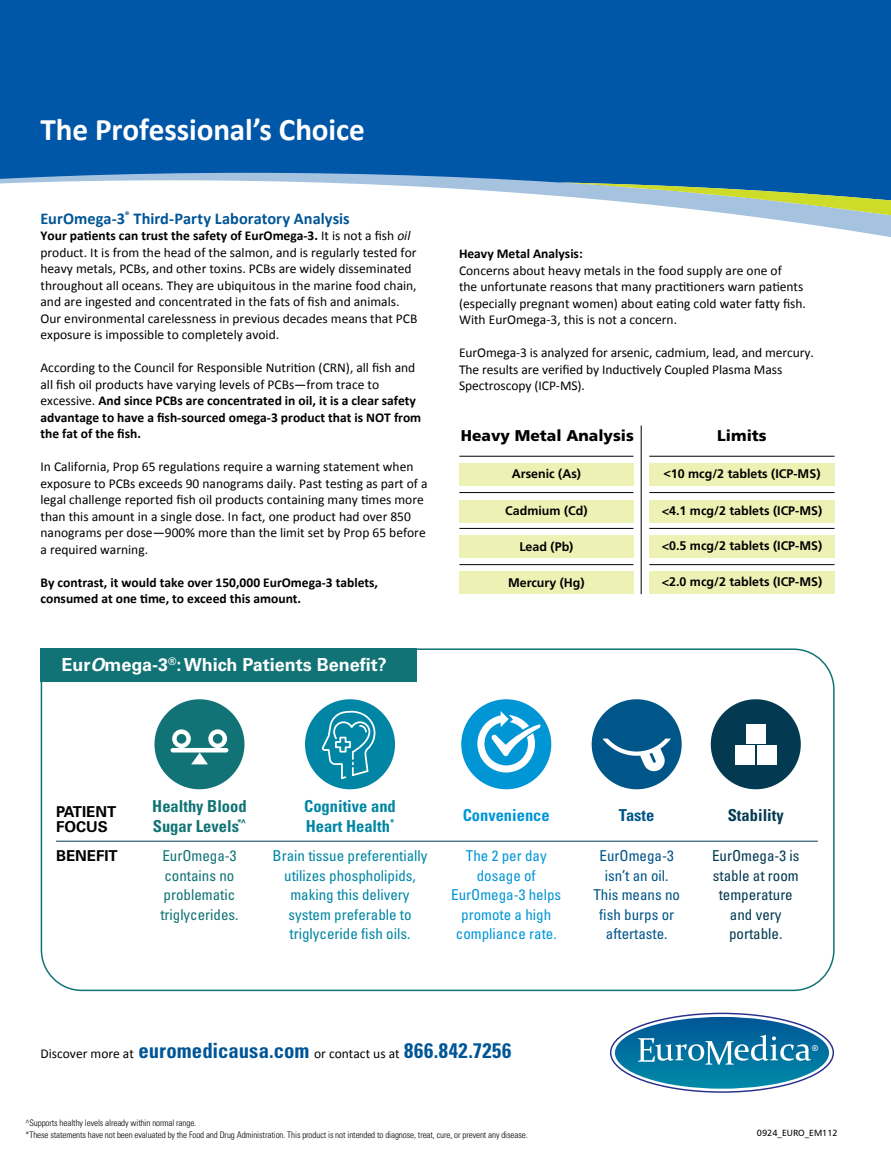
<style>
.page{position:relative;width:891px;height:1161px;background:#0056a7}
.page>*{position:absolute;margin:0;border:0;box-sizing:border-box;transform-origin:0 0}
.t1{font:700 31.5px "Calibri";letter-spacing:-.005em;color:#fff}
.t2{font:700 condensed 21px "Univers LT Pro";letter-spacing:.005em;color:#005596}
.t3{font:700 18px "Univers LT Pro 65";color:#fff}
.t4{font:17.25px "Constantia";color:#fff}
.t5{font:700 16.5px "Calibri";letter-spacing:.005em;color:#005596}
.t6{font:700 condensed 16.5px/19.5px "Univers LT Pro";color:#117375}
.t7{font:700 condensed 16.5px/19.5px "Univers LT Pro";color:#0086a4}
.t8{font:700 condensed 16.5px "Univers LT Pro";color:#0096d6}
.t9{font:700 condensed 16.5px "Univers LT Pro";color:#043a51}
.t10{font:700 condensed 16.5px "Univers LT Pro";color:#005589}
.t11{font:900 15.6px "Frutiger";color:#000}
.t12{font:condensed 15px/19.5px "Univers LT Pro";color:#0086a4;text-align:center}
.t13{font:condensed 15px/19.5px "Univers LT Pro";color:#0096d6;text-align:center}
.t14{font:condensed 15px/19.5px "Univers LT Pro";color:#005589;text-align:center}
.t15{font:condensed 15px/19.5px "Univers LT Pro";color:#043a51;text-align:center}
.t16{font:condensed 15px/19.5px "Univers LT Pro";color:#117375}
.t17{font:700 15px/15px "Univers LT Pro 65";color:#000}
.t18{font:13.5px/16.5px "Calibri";color:#000}
.t19{font:700 13.5px/16.5px "Calibri";color:#000}
.t20{font:700 12.45px "Frutiger";color:#000}
.t21{font:300 condensed 9px/12px "Univers LT Pro";letter-spacing:-.01em;color:#000}
.t22{font:9px "Humanist 777 BT Roman B";color:#000}
.s1{font-weight:700}
.s2{font-style:italic}
.s3{font-family:"Calibri";font-weight:400;font-stretch:normal;font-size:13.5px;color:#000}
</style>
<div class="page">
<div style="left:0;top:180px;width:891px;height:981px;background:#fff"></div>
<svg style="left:456px;top:422px;width:381px;height:177px;background:#f0f2d4"></svg>
<div style="left:40px;top:648px;width:795px;height:344px;background:#fff"></div>
<div style="left:41px;top:648px;width:376px;height:34px;background:#117375"></div>
<div style="left:154px;top:699px;width:90px;height:90px;background:#117375;border-radius:50%"></div>
<hr style="left:56px;top:841px;width:762px;height:1px;background:#043a51">
<div style="left:711px;top:699px;width:90px;height:90px;background:#043a51;border-radius:50%"></div>
<div style="left:735px;top:745px;width:20px;height:20px;background:#fff"></div>
<div style="left:757px;top:745px;width:19px;height:20px;background:#fff"></div>
<div style="left:746px;top:724px;width:20px;height:20px;background:#fff"></div>
<svg style="left:171px;top:729px;width:57px;height:35px"></svg>
<div style="left:305px;top:699px;width:90px;height:90px;background:#0086a4;border-radius:50%"></div>
<svg style="left:321px;top:711px;width:54px;height:68px"></svg>
<div style="left:461px;top:699px;width:90px;height:90px;background:#0096d6;border-radius:50%"></div>
<svg style="left:477px;top:711px;width:64px;height:62px"></svg>
<div style="left:592px;top:699px;width:90px;height:90px;background:#005589;border-radius:50%"></div>
<svg style="left:603px;top:739px;width:68px;height:33px"></svg>
<svg style="left:611px;top:1013px;width:222px;height:79px"></svg>
<svg style="left:615px;top:1017px;width:214px;height:72px"></svg>
<h1 class="t1" style="left:40px;top:109px;width:326px">The Professional’s Choice</h1>
<p class="t5" style="left:40px;top:208px;width:311px">EurOmega-3<sup>®</sup> Third-Party Laboratory Analysis</p>
<p class="t18" style="left:40px;top:227px;width:379px"><span class="s1">Your patients can trust the safety of EurOmega-3.</span> It is not a fish <span class="s2">oil </span>product. It is from the head of the salmon, and is regularly tested for heavy metals, PCBs, and other toxins. PCBs are widely disseminated throughout all oceans. They are ubiquitous in the marine food chain, and are ingested and concentrated in the fats of fish and animals.<br>Our environmental carelessness in previous decades means that PCB exposure is impossible to completely avoid.</p>
<p class="t18" style="left:40px;top:359px;width:382px">According to the Council for Responsible Nutrition (CRN), all fish and all fish oil products have varying levels of PCBs—from trace to excessive. <span class="s1">And since PCBs are concentrated in oil, it is a clear safety advantage to have a fish-sourced omega-3 product that is NOT from the fat of the fish.</span></p>
<p class="t18" style="left:40px;top:458px;width:388px">In California, Prop 65 regulations require a warning statement when exposure to PCBs exceeds 90 nanograms daily. Past testing as part of a legal challenge reported fish oil products containing many times more than this amount in a single dose. In fact, one product had over 850 nanograms per dose—900% more than the limit set by Prop 65 before a required warning.</p>
<p class="t19" style="left:40px;top:574px;width:339px">By contrast, it would take over 150,000 EurOmega-3 tablets, consumed at one time, to exceed this amount.</p>
<h3 class="t3" style="left:62px;top:652px;width:327px">Eur<span class="s2">O</span>mega-3<sup>®</sup>: Which Patients Benefit?</h3>
<p class="t19" style="left:459px;top:245px;width:125px">Heavy Metal Analysis:</p>
<p class="t18" style="left:459px;top:262px;width:349px">Concerns about heavy metals in the food supply are one of<br>the unfortunate reasons that many practitioners warn patients (especially pregnant women) about eating cold water fatty fish.<br>With EurOmega-3, this is not a concern.</p>
<p class="t18" style="left:459px;top:344px;width:356px">EurOmega-3 is analyzed for arsenic, cadmium, lead, and mercury.<br>The results are verified by Inductively Coupled Plasma Mass<br>Spectroscopy (ICP-MS).</p>
<p class="t11" style="left:461px;top:426px;width:175px">Heavy Metal Analysis</p>
<p class="t11" style="left:717px;top:426px;width:51px">Limits</p>
<p class="t20" style="left:512px;top:466px;width:71px">Arsenic (As)</p>
<p class="t20" style="left:663px;top:466px;width:159px">&lt;10 mcg/2 tablets (ICP-MS)</p>
<p class="t20" style="left:505px;top:503px;width:84px">Cadmium (Cd)</p>
<p class="t20" style="left:662px;top:503px;width:162px">&lt;4.1 mcg/2 tablets (ICP-MS)</p>
<p class="t20" style="left:519px;top:539px;width:56px">Lead (Pb)</p>
<p class="t20" style="left:662px;top:538px;width:162px">&lt;0.5 mcg/2 tablets (ICP-MS)</p>
<p class="t20" style="left:508px;top:575px;width:78px">Mercury (Hg)</p>
<p class="t20" style="left:662px;top:574px;width:162px">&lt;2.0 mcg/2 tablets (ICP-MS)</p>
<p class="t17" style="left:56px;top:804px;width:62px">PATIENT<br>FOCUS</p>
<p class="t17" style="left:56px;top:848px;width:63px">BENEFIT</p>
<p class="t6" style="left:152px;top:796px;width:96px">Healthy Blood<br>Sugar Levels<sup>*^</sup></p>
<p class="t7" style="left:304px;top:796px;width:93px">Cognitive and<br>Heart Health<sup>*</sup></p>
<p class="t8" style="left:463px;top:805px;width:89px">Convenience</p>
<p class="t10" style="left:619px;top:805px;width:37px">Taste</p>
<p class="t9" style="left:728px;top:805px;width:57px">Stability</p>
<p class="t16" style="left:160px;top:846px;width:80px">EurOmega-3 contains no problematic triglycerides.</p>
<p class="t12" style="left:273px;top:846px;width:156px">Brain tissue preferentially utilizes phospholipids, making this delivery system preferable to triglyceride fish oils.</p>
<p class="t13" style="left:451px;top:846px;width:111px">The 2 per day dosage of<br>EurOmega-3 helps promote a high compliance rate.</p>
<p class="t14" style="left:593px;top:846px;width:88px">EurOmega-3 isn’t an oil.<br>This means no fish burps or aftertaste.</p>
<p class="t15" style="left:712px;top:846px;width:89px">EurOmega-3 is stable at room temperature and very portable.</p>
<h2 class="t2" style="left:40px;top:1038px;width:472px"><span class="s3">Discover more at</span> euromedicausa.com <span class="s3">or contact us at</span> 866.842.7256</h2>
<p class="t4" style="left:811px;top:1039px;width:9px">®</p>
<p class="t21" style="left:26px;top:1116px;width:504px">^Supports healthy levels already within normal range.<br>*These statements have not been evaluated by the Food and Drug Administration. This product is not intended to diagnose, treat, cure, or prevent any disease.</p>
<p class="t22" style="left:757px;top:1128px;width:82px">0924_EURO_EM112</p>
</div>
